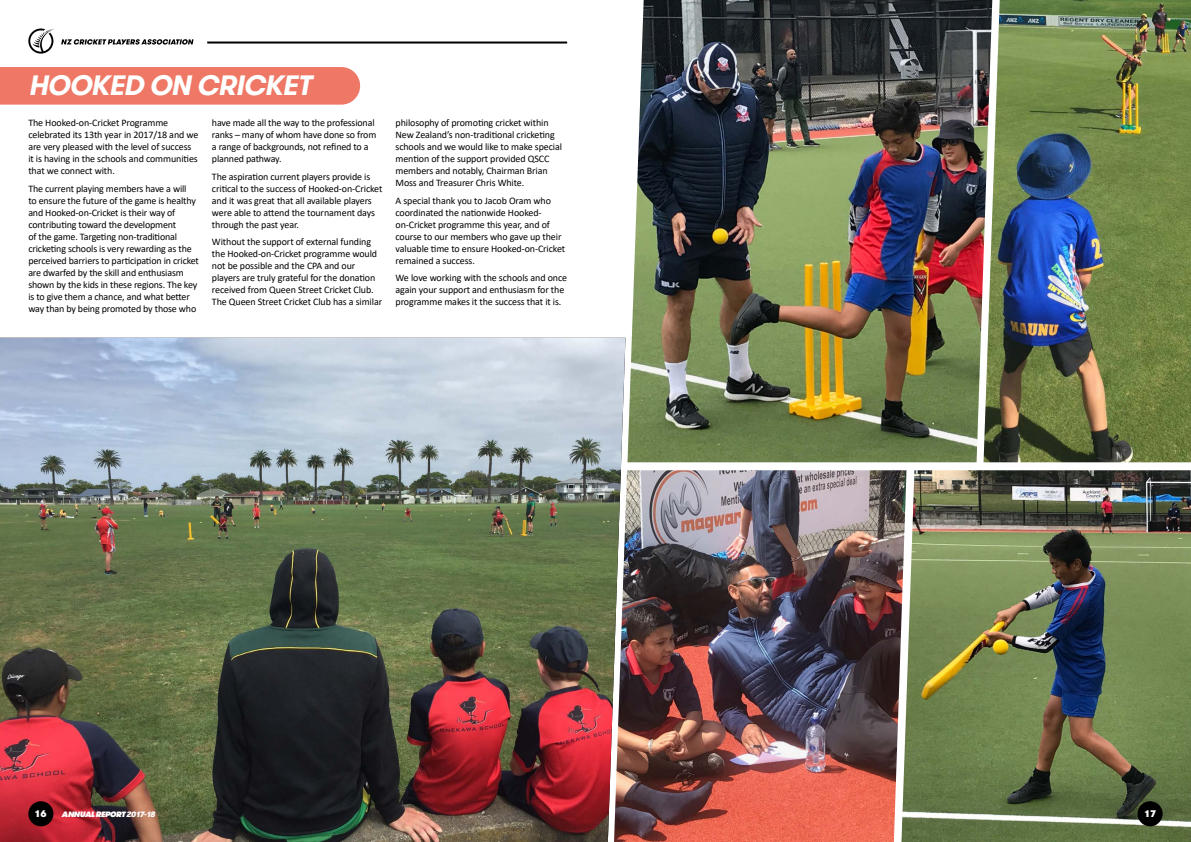
<style>
.page{position:relative;width:1191px;height:842px;background:#fff}
.page>*{position:absolute;margin:0;border:0;box-sizing:border-box;transform-origin:0 0}
.t1{font:italic 700 28px "GT Walsheim Trial";color:#fff}
.t2{font:10px/12px "Calibri";letter-spacing:-.01em;color:#000}
.t3{font:900 9.6px "GT Walsheim Trial";color:#fff}
.t4{font:italic 800 7.8px "GT Walsheim Trial";color:#fff}
.s1{font-weight:900}
</style>
<div class="page">
<img style="left:0;top:338px;width:625px;height:504px">
<div style="left:0;top:67px;width:360px;height:38px;background:#ee7765"></div>
<img style="left:614px;top:470px;width:287px;height:372px">
<img style="left:627px;top:0;width:356px;height:462px">
<img style="left:901px;top:470px;width:290px;height:372px">
<img style="left:983px;top:0;width:208px;height:462px">
<hr style="left:207px;top:42px;width:360px;height:2px;background:#000">
<svg style="left:28px;top:29px;width:26px;height:25px"></svg>
<div style="left:28px;top:801px;width:25px;height:25px;background:#000;border-radius:50%"></div>
<div style="left:1137px;top:801px;width:25px;height:25px;background:#000;border-radius:50%"></div>
<svg style="left:61px;top:39px;width:132px;height:6px"></svg>
<h1 class="t1" style="left:28px;top:75px;width:289px">HOOKED ON CRICKET</h1>
<p class="t2" style="left:28px;top:116px;width:171px">The Hooked-on-Cricket Programme celebrated its 13th year in 2017/18 and we are very pleased with the level of success it is having in the schools and communities that we connect with.</p>
<p class="t2" style="left:28px;top:182px;width:172px">The current playing members have a will<br>to ensure the future of the game is healthy and Hooked-on-Cricket is their way of contributing toward the development<br>of the game. Targeting non-traditional cricketing schools is very rewarding as the perceived barriers to participation in cricket are dwarfed by the skill and enthusiasm shown by the kids in these regions. The key is to give them a chance, and what better way than by being promoted by those who</p>
<p class="t2" style="left:212px;top:116px;width:166px">have made all the way to the professional ranks – many of whom have done so from a range of backgrounds, not refined to a planned pathway.</p>
<p class="t2" style="left:212px;top:170px;width:172px">The aspiration current players provide is critical to the success of Hooked-on-Cricket and it was great that all available players were able to attend the tournament days through the past year.</p>
<p class="t2" style="left:212px;top:236px;width:172px">Without the support of external funding the Hooked-on-Cricket programme would not be possible and the CPA and our players are truly grateful for the donation received from Queen Street Cricket Club.<br>The Queen Street Cricket Club has a similar</p>
<p class="t2" style="left:395px;top:116px;width:168px">philosophy of promoting cricket within New Zealand’s non-traditional cricketing schools and we would like to make special mention of the support provided QSCC members and notably, Chairman Brian Moss and Treasurer Chris White.</p>
<p class="t2" style="left:395px;top:194px;width:171px">A special thank you to Jacob Oram who coordinated the nationwide Hooked&shy;on-Cricket programme this year, and of course to our members who gave up their valuable time to ensure Hooked-on-Cricket remained a success.</p>
<p class="t2" style="left:395px;top:272px;width:173px">We love working with the schools and once again your support and enthusiasm for the programme makes it the success that it is.</p>
<p class="t3" style="left:34px;top:809px;width:14px">16</p>
<p class="t4" style="left:62px;top:810px;width:96px">ANNUAL REPORT <span class="s1">2017-18</span></p>
<p class="t3" style="left:1144px;top:810px;width:14px">17</p>
</div>
